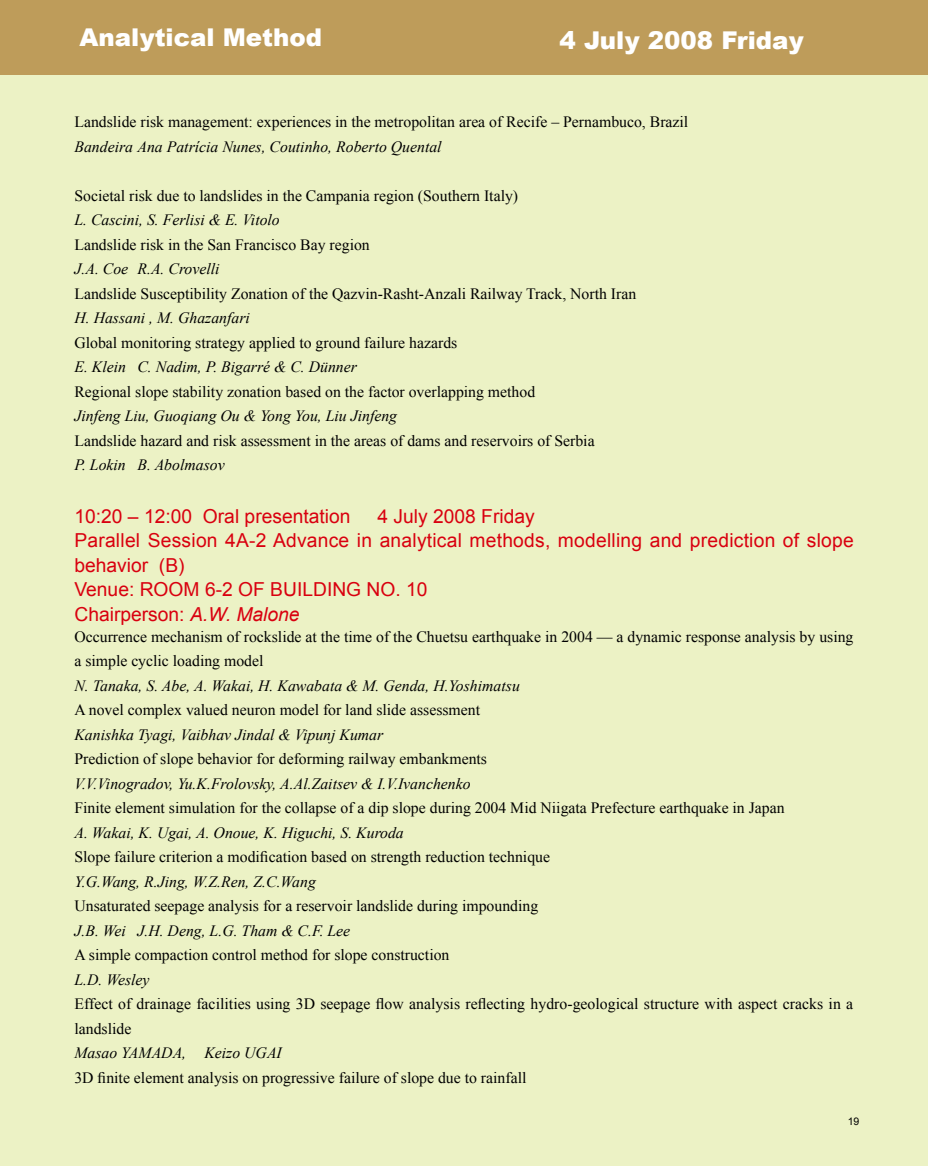
<style>
.page{position:relative;width:928px;height:1166px;background:#ecf2c5}
.page>*{position:absolute;margin:0;border:0;box-sizing:border-box;transform-origin:0 0}
.t1{font:900 24.5px "Arial";color:#fff}
.t2{font:19.25px/24.5px "Arial";letter-spacing:.005em;color:#d9000f}
.t3{font:15.75px/24.5px "Times New Roman";color:#000}
.t4{font:italic 15.75px "Times New Roman";color:#000}
.t5{font:10.5px "Arial";color:#000}
.s1{font-style:italic}
</style>
<div class="page">
<div style="left:0;top:0;width:928px;height:75px;background:#be9c5a"></div>
<h1 class="t1" style="left:79px;top:19px;width:244px">Analytical Method</h1>
<h1 class="t1" style="left:559px;top:22px;width:246px">4 July 2008 Friday</h1>
<p class="t3" style="left:74px;top:109px;width:615px">Landslide risk management: experiences in the metropolitan area of Recife – Pernambuco, Brazil</p>
<p class="t4" style="left:74px;top:136px;width:369px">Bandeira Ana Patrícia Nunes, Coutinho, Roberto Quental</p>
<p class="t3" style="left:74px;top:183px;width:445px">Societal risk due to landslides in the Campania region (Southern Italy)</p>
<p class="t4" style="left:74px;top:209px;width:207px">L. Cascini, S. Ferlisi &amp; E. Vitolo</p>
<p class="t3" style="left:74px;top:232px;width:297px">Landslide risk in the San Francisco Bay region</p>
<p class="t4" style="left:74px;top:258px;width:147px">J.A. Coe R.A. Crovelli</p>
<p class="t3" style="left:74px;top:281px;width:563px">Landslide Susceptibility Zonation of the Qazvin-Rasht-Anzali Railway Track, North Iran</p>
<p class="t4" style="left:74px;top:307px;width:177px">H. Hassani , M. Ghazanfari</p>
<p class="t3" style="left:74px;top:330px;width:384px">Global monitoring strategy applied to ground failure hazards</p>
<p class="t4" style="left:74px;top:356px;width:284px">E. Klein C. Nadim, P. Bigarré &amp; C. Dünner</p>
<p class="t3" style="left:74px;top:379px;width:462px">Regional slope stability zonation based on the factor overlapping method</p>
<p class="t4" style="left:74px;top:405px;width:324px">Jinfeng Liu, Guoqiang Ou &amp; Yong You, Liu Jinfeng</p>
<p class="t3" style="left:74px;top:428px;width:522px">Landslide hazard and risk assessment in the areas of dams and reservoirs of Serbia</p>
<p class="t4" style="left:74px;top:454px;width:152px">P. Lokin B. Abolmasov</p>
<p class="t2" style="left:74px;top:504px;width:278px">1 0:20 – 1 2:00 Oral presentation</p>
<p class="t2" style="left:74px;top:504px;width:781px;text-indent:303px">4 July 2008 Friday<br>Parallel Session 4A-2 Advance in analytical methods, modelling and prediction of slope behavior (B)<br>Venue: ROOM 6-2 OF BUILDING NO. 1 0<br>Chairperson: <span class="s1">A.W. Malone</span></p>
<p class="t3" style="left:74px;top:624px;width:780px">Occurrence mechanism of rockslide at the time of the Chuetsu earthquake in 2004 — a dynamic response analysis by using a simple cyclic loading model</p>
<p class="t4" style="left:74px;top:675px;width:447px">N. Tanaka, S. Abe, A. Wakai, H. Kawabata &amp; M. Genda, H.Yoshimatsu</p>
<p class="t3" style="left:74px;top:697px;width:407px">A novel complex valued neuron model for land slide assessment</p>
<p class="t4" style="left:74px;top:724px;width:310px">Kanishka Tyagi, Vaibhav Jindal &amp; Vipunj Kumar</p>
<p class="t3" style="left:74px;top:746px;width:414px">Prediction of slope behavior for deforming railway embankments</p>
<p class="t4" style="left:74px;top:773px;width:398px">V.V.Vinogradov, Yu.K.Frolovsky, A.Al.Zaitsev &amp; I.V.Ivanchenko</p>
<p class="t3" style="left:74px;top:795px;width:711px">Finite element simulation for the collapse of a dip slope during 2004 Mid Niigata Prefecture earthquake in Japan</p>
<p class="t4" style="left:74px;top:822px;width:331px">A. Wakai, K. Ugai, A. Onoue, K. Higuchi, S. Kuroda</p>
<p class="t3" style="left:74px;top:844px;width:477px">Slope failure criterion a modification based on strength reduction technique</p>
<p class="t4" style="left:74px;top:871px;width:243px">Y.G.Wang, R.Jing, W.Z.Ren, Z.C.Wang</p>
<p class="t3" style="left:74px;top:893px;width:465px">Unsaturated seepage analysis for a reservoir landslide during impounding</p>
<p class="t4" style="left:74px;top:920px;width:277px">J.B. Wei J.H. Deng, L.G. Tham &amp; C.F. Lee</p>
<p class="t3" style="left:74px;top:942px;width:376px">A simple compaction control method for slope construction</p>
<p class="t4" style="left:74px;top:969px;width:77px">L.D. Wesley</p>
<p class="t3" style="left:74px;top:991px;width:780px">Effect of drainage facilities using 3D seepage flow analysis reflecting hydro-geological structure with aspect cracks in a landslide</p>
<p class="t4" style="left:74px;top:1042px;width:209px">Masao YAMADA, Keizo UGAI</p>
<p class="t3" style="left:74px;top:1065px;width:453px">3D finite element analysis on progressive failure of slope due to rainfall</p>
<p class="t5" style="left:847px;top:1115px;width:7px">19</p>
</div>
